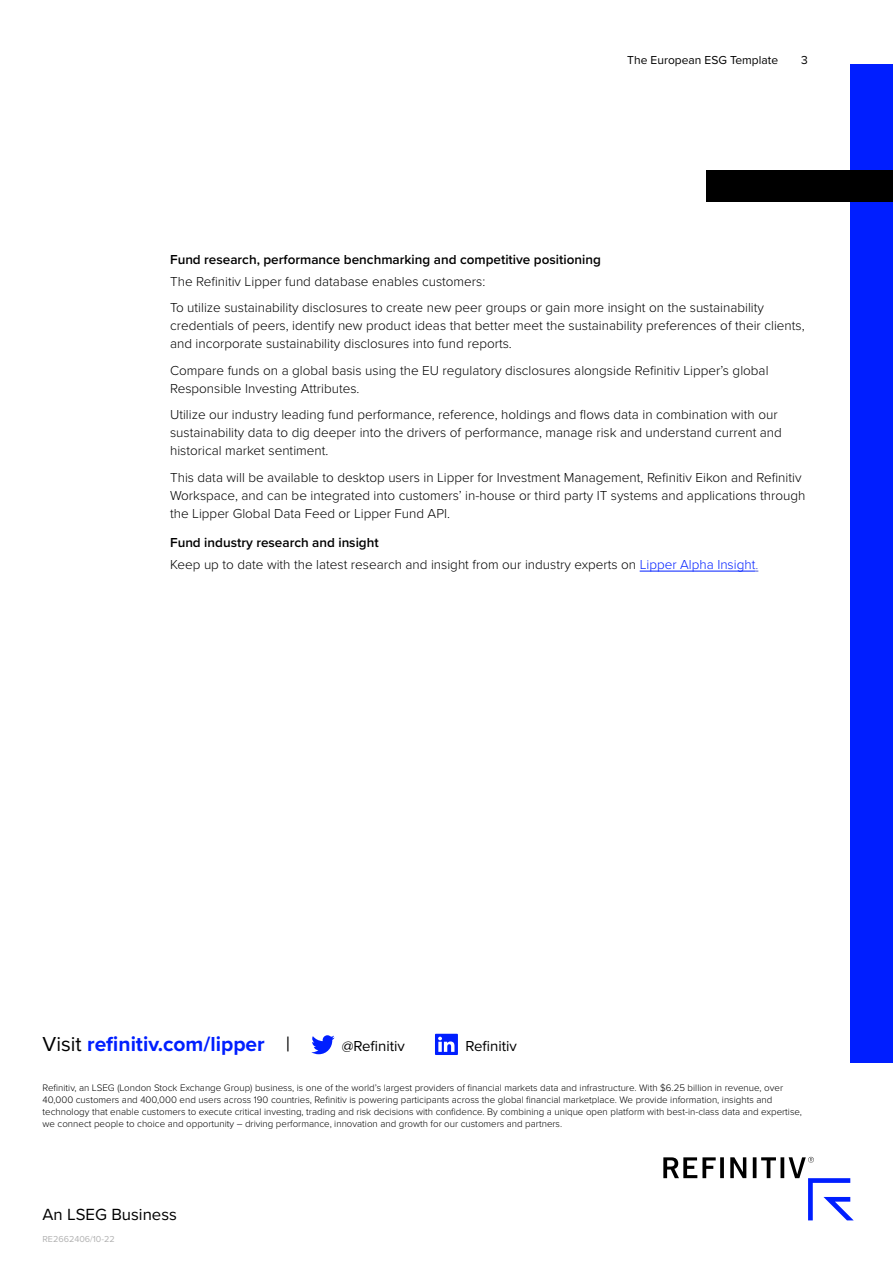
<style>
.page{position:relative;width:893px;height:1263px;background:#fff}
.page>*{position:absolute;margin:0;border:0;box-sizing:border-box;transform-origin:0 0}
.t1{font:700 21px "Proxima Nova";color:#001fff}
.t2{font:16.8px "Proxima Nova";color:#000}
.t3{font:15px "Proxima Nova";color:#000}
.t4{font:300 13.5px/18px "Proxima Nova";color:#000}
.t5{font:600 13.5px "Proxima Nova";color:#000}
.t6{font:12px "Proxima Nova";color:#000}
.t7{font:300 9.75px/12px "Proxima Nova";color:#000}
.t8{font:9px "Proxima Nova";color:#b2b2b2}
.s1{font-weight:600}
.s2{color:#001fff}
.s3{color:#4f5cd6}
.s4{font-weight:400;color:#000}
</style>
<div class="page">
<svg style="left:663px;top:1157px;width:190px;height:63px"></svg>
<div style="left:850px;top:64px;width:43px;height:999px;background:#001eff"></div>
<div style="left:706px;top:170px;width:187px;height:32px;background:#000"></div>
<hr style="left:640px;top:571px;width:115px;height:1px;background:#001fff">
<svg style="left:311px;top:1035px;width:24px;height:19px"></svg>
<svg style="left:435px;top:1034px;width:23px;height:21px"></svg>
<p class="t6" style="left:627px;top:51px;width:152px">The European ESG Template</p>
<p class="t6" style="left:801px;top:51px;width:8px">3</p>
<p class="t5" style="left:170px;top:249px;width:432px">Fund research, performance benchmarking and competitive positioning</p>
<p class="t4" style="left:170px;top:267px;width:595px;line-height:26.5px">The Refinitiv Lipper fund database enables customers:<br>To utilize sustainability disclosures to create new peer groups or gain more insight on the sustainability</p>
<p class="t4" style="left:170px;top:316px;width:636px">credentials of peers, identify new product ideas that better meet the sustainability preferences of their clients, and incorporate sustainability disclosures into fund reports.</p>
<p class="t4" style="left:170px;top:361px;width:600px">Compare funds on a global basis using the EU regulatory disclosures alongside Refinitiv Lipper’s global<br>Responsible Investing Attributes.</p>
<p class="t4" style="left:170px;top:405px;width:613px">Utilize our industry leading fund performance, reference, holdings and flows data in combination with our sustainability data to dig deeper into the drivers of performance, manage risk and understand current and historical market sentiment.</p>
<p class="t4" style="left:170px;top:468px;width:637px">This data will be available to desktop users in Lipper for Investment Management, Refinitiv Eikon and Refinitiv<br>Workspace, and can be integrated into customers’ in-house or third party IT systems and applications through the Lipper Global Data Feed or Lipper Fund API.</p>
<p class="t4" style="left:170px;top:530px;width:590px;line-height:22.2px"><span class="s1">Fund industry research and insight<br></span>Keep up to date with the latest research and insight from our industry experts on <span class="s2">Lipper Alpha Insight</span><span class="s3">.</span></p>
<h1 class="t1" style="left:43px;top:1028px;width:249px"><span class="s4">Visit</span> refinitiv.com/lipper <span class="s4">|</span></h1>
<p class="t3" style="left:342px;top:1035px;width:65px">@Refinitiv</p>
<p class="t3" style="left:465px;top:1035px;width:53px">Refinitiv</p>
<p class="t7" style="left:43px;top:1081px;width:761px">Refinitiv, an LSEG (London Stock Exchange Group) business, is one of the world’s largest providers of financial markets data and infrastructure. With $6.25 billion in revenue, over 40,000 customers and 400,000 end users across 190 countries, Refinitiv is powering participants across the global financial marketplace. We provide information, insights and technology that enable customers to execute critical investing, trading and risk decisions with confidence. By combining a unique open platform with best-in-class data and expertise, we connect people to choice and opportunity – driving performance, innovation and growth for our customers and partners.</p>
<p class="t2" style="left:43px;top:1202px;width:136px">An LSEG Business</p>
<p class="t8" style="left:43px;top:1232px;width:74px">RE2662406/10-22</p>
</div>
